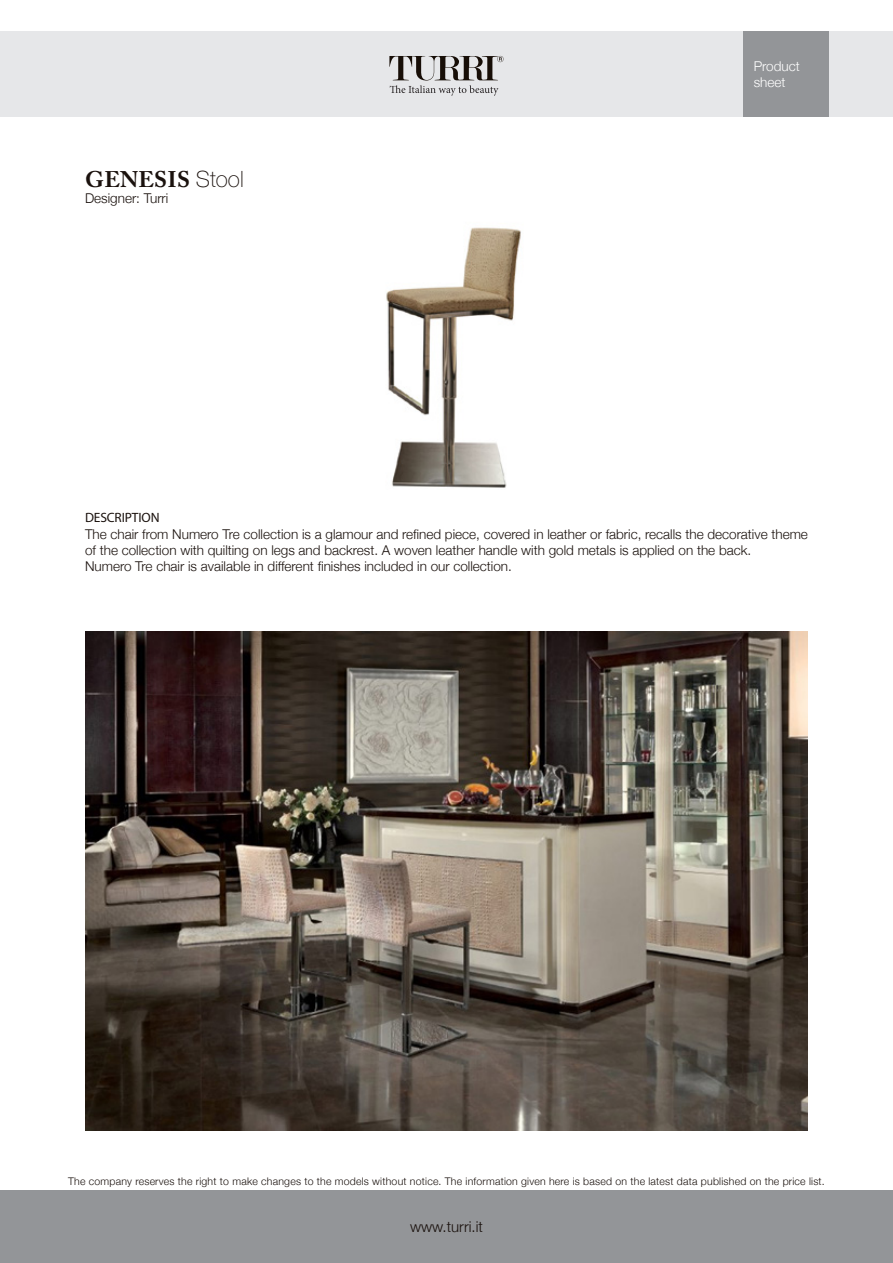
<style>
.page{position:relative;width:893px;height:1263px;background:#fff}
.page>*{position:absolute;margin:0;border:0;box-sizing:border-box;transform-origin:0 0}
.t1{font:700 22.5px "Adobe Caslon Pro";letter-spacing:.015em;color:#1a110d}
.t2{font:300 15px "Helvetica Neue";color:#1a110d}
.t3{font:300 13.5px/16.2px "Helvetica Neue";color:#1a110d}
.t4{font:300 13.5px/16.2px "Helvetica Neue";color:#fff}
.t5{font:13.5px "Myriad Pro";letter-spacing:-.01em;color:#1a110d}
.t6{font:300 10.5px "Helvetica Neue";letter-spacing:.02em;color:#1a110d}
.s1{font-family:"Helvetica Neue";font-weight:100}
</style>
<div class="page">
<div style="left:0;top:32px;width:893px;height:85px;background:#e6e7e9"></div>
<div style="left:0;top:1191px;width:893px;height:72px;background:#939598"></div>
<div style="left:743px;top:32px;width:85px;height:85px;background:#939598"></div>
<svg style="left:389px;top:56px;width:115px;height:40px"></svg>
<img style="left:386px;top:227px;width:135px;height:261px">
<img style="left:85px;top:631px;width:723px;height:499px">
<p class="t1" style="left:85px;top:166px;width:160px">GENESIS <span class="s1">Stool</span></p>
<p class="t3" style="left:85px;top:190px;width:85px">Designer: Turri</p>
<p class="t4" style="left:754px;top:58px;width:48px">Product sheet</p>
<p class="t5" style="left:85px;top:509px;width:76px">DESCRIPTION</p>
<p class="t3" style="left:85px;top:525px;width:724px">The chair from Numero Tre collection is a glamour and refined piece, covered in leather or fabric, recalls the decorative theme of the collection with quilting on legs and backrest. A woven leather handle with gold metals is applied on the back.</p>
<p class="t3" style="left:85px;top:558px;width:428px">Numero Tre chair is available in different finishes included in our collection.</p>
<p class="t6" style="left:68px;top:1175px;width:758px">The company reserves the right to make changes to the models without notice. The information given here is based on the latest data published on the price list.</p>
<p class="t2" style="left:410px;top:1217px;width:74px">www.turri.it</p>
</div>
